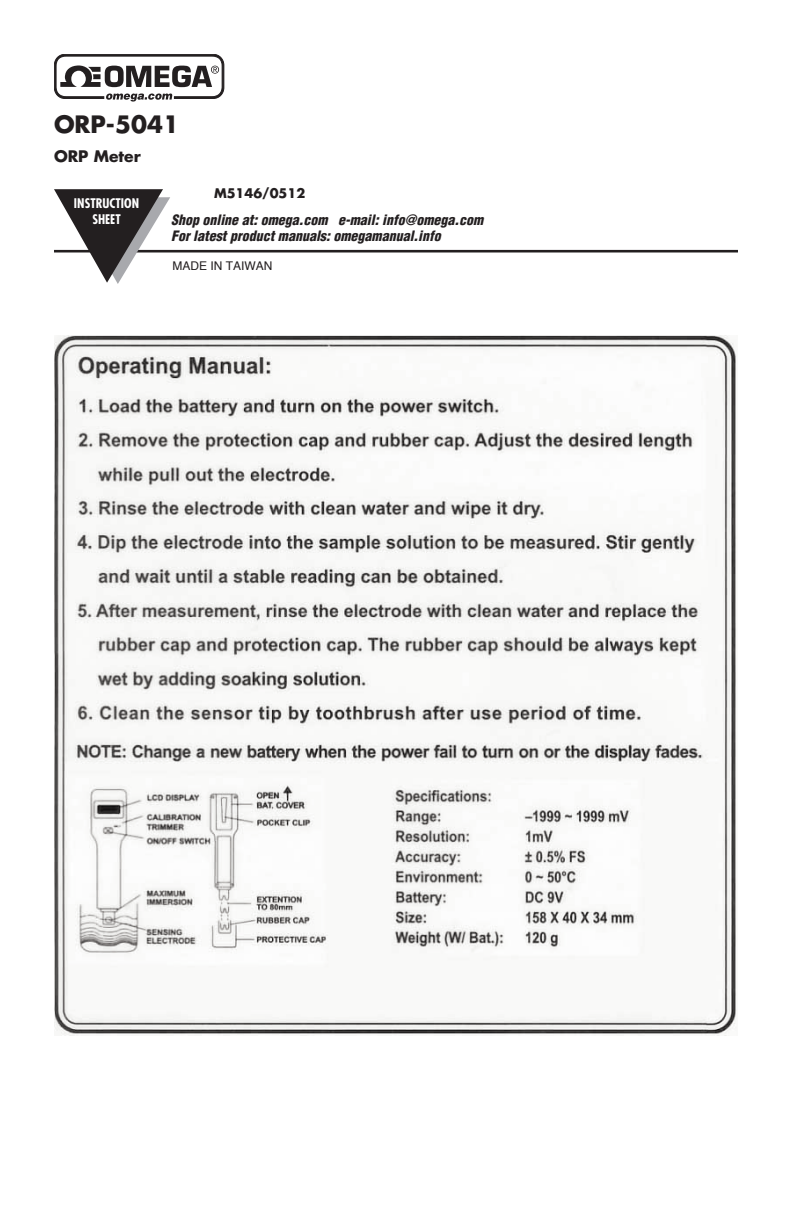
<style>
.page{position:relative;width:792px;height:1224px;background:#fff}
.page>*{position:absolute;margin:0;border:0;box-sizing:border-box;transform-origin:0 0}
.t1{font:700 23.2px "Futura";color:#231f20}
.t2{font:700 15.6px "Futura";color:#231f20}
.t3{font:italic 900 condensed 14px/16px "Helvetica";color:#231f20}
.t4{font:700 condensed 13px/16.4px "Futura";color:#fff;text-align:center}
.t5{font:700 13px "Futura";color:#231f20}
.t6{font:12px "Helvetica";color:#231f20}
</style>
<div class="page">
<hr style="left:54px;top:250px;width:684px;height:2px;background:#231f20">
<svg style="left:54px;top:189px;width:116px;height:95px"></svg>
<svg style="left:54px;top:54px;width:170px;height:48px"></svg>
<img style="left:54px;top:335px;width:683px;height:701px">
<h1 class="t1" style="left:54px;top:113px;width:127px">ORP-5041</h1>
<p class="t2" style="left:54px;top:149px;width:88px">ORP Meter</p>
<p class="t4" style="left:74px;top:196px;width:67px">INSTRUCTION<br>SHEET</p>
<p class="t5" style="left:214px;top:187px;width:93px">M5146/0512</p>
<p class="t3" style="left:171px;top:212px;width:314px">Shop online at: omega.com e-mail: info@omega.com<br>For latest product manuals: omegamanual.info</p>
<p class="t6" style="left:172px;top:261px;width:102px">MADE IN TAIWAN</p>
</div>
